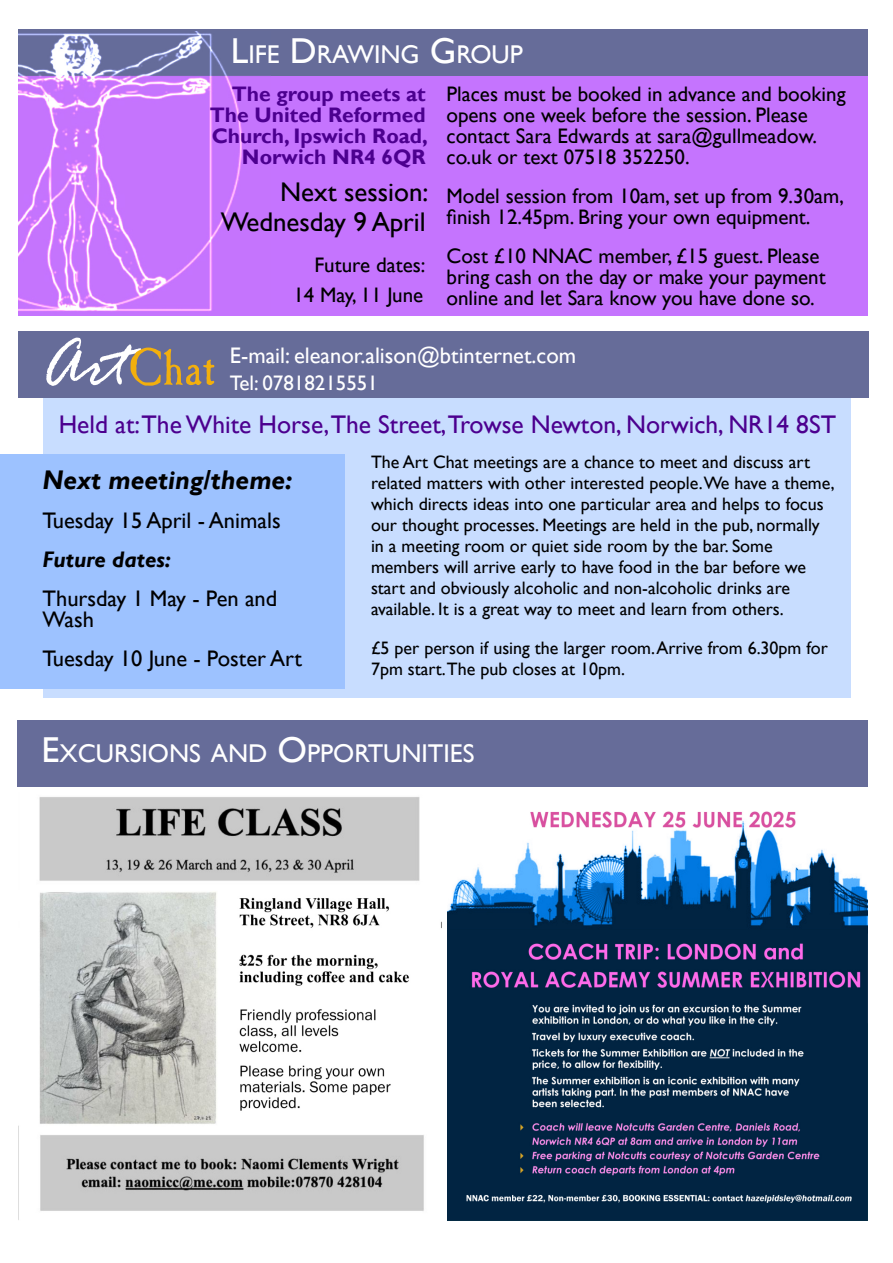
<style>
.page{position:relative;width:893px;height:1263px;background:#fff}
.page>*{position:absolute;margin:0;border:0;box-sizing:border-box;transform-origin:0 0}
.t1{font:54px "Caslon Antique";color:#f2af0d}
.t2{font:27px/30px "Gill Sans";color:#000;text-align:right}
.t3{font:italic 700 27px "Gill Sans";color:#000}
.t4{font:25.65px "Gill Sans";color:#fff}
.t5{font:25.5px "Gill Sans";color:#4c008f}
.t6{font:22.5px/21px "Gill Sans";color:#000}
.t7{font:22.5px "Gill Sans";color:#fff}
.t8{font:italic 700 22.5px "Gill Sans";color:#000}
.t9{font:21px/21px "Gill Sans";color:#000}
.t10{font:700 21px/21px "Gill Sans";color:#4c008f;text-align:right}
.t11{font:21px "Gill Sans";color:#fff}
.t12{font:18px/21px "Gill Sans";color:#000}
.s1{font-size:36px}
.s2{font-family:"Rage";font-style:italic;font-size:72px;color:#fff}
</style>
<div class="page">
<div style="left:43px;top:386px;width:807px;height:311px;background:#c8ddff"></div>
<div style="left:19px;top:29px;width:849px;height:95px;background:#666c99"></div>
<div style="left:19px;top:76px;width:849px;height:240px;background:#c574fe"></div>
<img style="left:19px;top:32px;width:252px;height:279px">
<img style="left:447px;top:811px;width:421px;height:409px">
<div style="left:17px;top:720px;width:851px;height:67px;background:#666c99"></div>
<img style="left:39px;top:797px;width:403px;height:414px">
<div style="left:0;top:454px;width:344px;height:234px;background:#9dc2ff"></div>
<div style="left:19px;top:331px;width:850px;height:67px;background:#666c99"></div>
<h3 class="t4" style="left:231px;top:45px;width:294px"><span class="s1">L</span>IFE <span class="s1">D</span>RAWING <span class="s1">G</span>ROUP</h3>
<p class="t10" style="left:210px;top:86px;width:220px">The group meets at<br>The United Reformed<br>Church, Ipswich Road,<br>Norwich NR4 6QR</p>
<h2 class="t2" style="left:221px;top:179px;width:209px">Next session:<br>Wednesday 9 April</h2>
<p class="t9" style="left:293px;top:253px;width:134px;line-height:30px;text-align:right">Future dates:<br>14 May, 11 June</p>
<p class="t9" style="left:446px;top:86px;width:401px">Places must be booked in advance and booking opens one week before the session. Please contact Sara Edwards at sara@gullmeadow. co.uk or text 07518 352250.</p>
<p class="t9" style="left:446px;top:188px;width:399px">Model session from 10am, set up from 9.30am, finish 12.45pm. Bring your own equipment.</p>
<p class="t9" style="left:446px;top:248px;width:381px">Cost £10 NNAC member, £15 guest. Please bring cash on the day or make your payment online and let Sara know you have done so.</p>
<h1 class="t1" style="left:40px;top:341px;width:178px"><span class="s2">Art</span>Chat</h1>
<p class="t7" style="left:230px;top:347px;width:348px">E-mail: eleanor.alison@btinternet.com</p>
<p class="t11" style="left:230px;top:375px;width:150px">Tel: 07818215551</p>
<h3 class="t5" style="left:59px;top:415px;width:779px">Held at:The White Horse,The Street,Trowse Newton, Norwich, NR14 8ST</h3>
<h2 class="t3" style="left:43px;top:470px;width:251px">Next meeting/theme:</h2>
<p class="t6" style="left:43px;top:512px;width:240px">Tuesday 15 April - Animals</p>
<p class="t8" style="left:43px;top:551px;width:130px">Future dates:</p>
<p class="t6" style="left:43px;top:590px;width:236px">Thursday 1 May - Pen and<br>Wash</p>
<p class="t6" style="left:43px;top:650px;width:261px">Tuesday 10 June - Poster Art</p>
<p class="t12" style="left:371px;top:454px;width:465px">The Art Chat meetings are a chance to meet and discuss art related matters with other interested people.We have a theme, which directs ideas into one particular area and helps to focus our thought processes. Meetings are held in the pub, normally in a meeting room or quiet side room by the bar. Some members will arrive early to have food in the bar before we start and obviously alcoholic and non-alcoholic drinks are available. It is a great way to meet and learn from others.</p>
<p class="t12" style="left:371px;top:640px;width:458px">£5 per person if using the larger room. Arrive from 6.30pm for<br>7pm start.The pub closes at 10pm.</p>
<h3 class="t4" style="left:42px;top:745px;width:434px"><span class="s1">E</span>XCURSIONS AND <span class="s1">O</span>PPORTUNITIES</h3>
</div>
